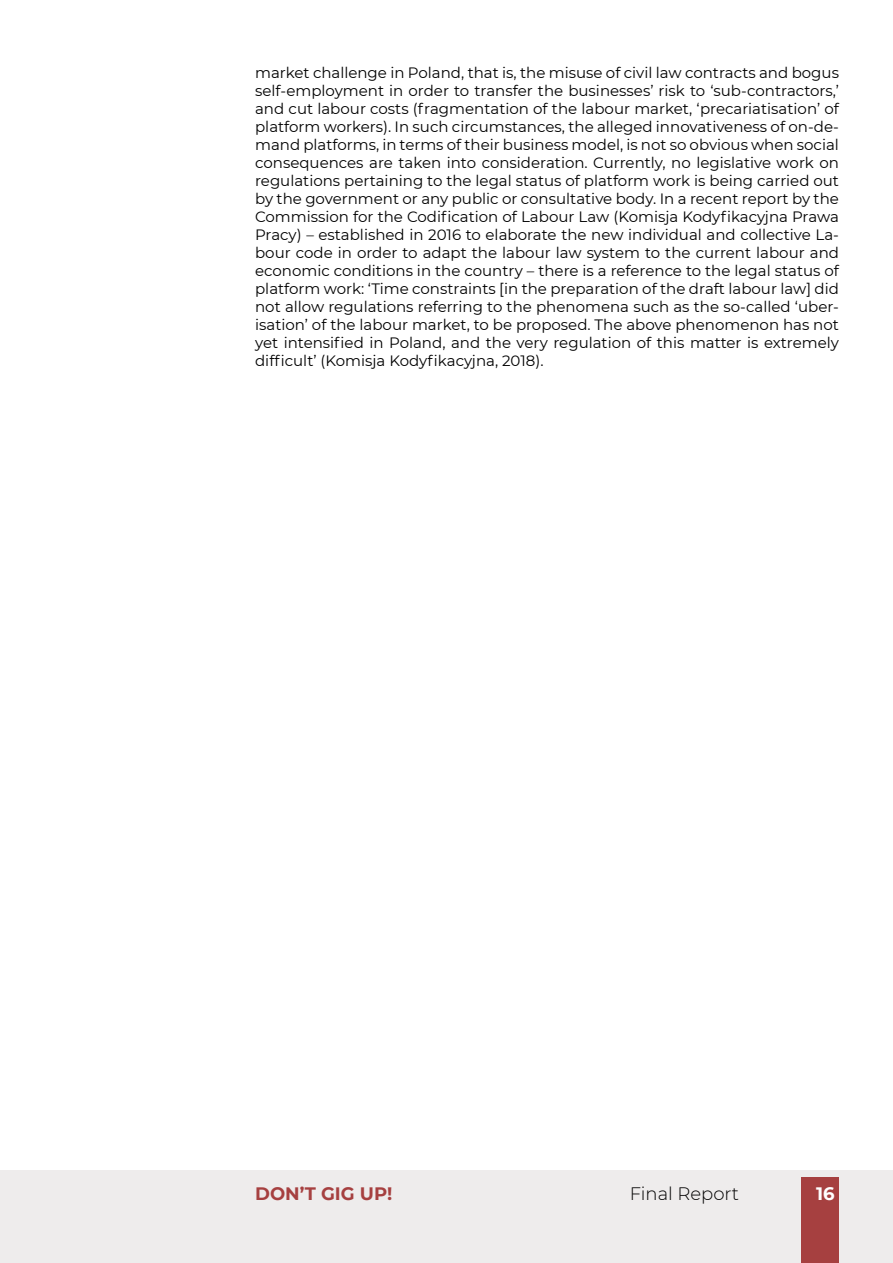
<style>
.page{position:relative;width:893px;height:1263px;background:#fff}
.page>*{position:absolute;margin:0;border:0;box-sizing:border-box;transform-origin:0 0}
.t1{font:700 18px "Montserrat";color:#a64040}
.t2{font:300 18px "Montserrat";color:#000}
.t3{font:700 18px "Montserrat";color:#fff}
.t4{font:15px/18px "Montserrat";color:#000;text-align:justify}
</style>
<div class="page">
<div style="left:0;top:1170px;width:893px;height:93px;background:#eeecec"></div>
<div style="left:801px;top:1177px;width:38px;height:86px;background:#a64040"></div>
<p class="t4" style="left:255px;top:63px;width:585px">market challenge in Poland, that is, the misuse of civil law contracts and bogus self-employment in order to transfer the businesses’ risk to ‘sub-contractors,’ and cut labour costs (fragmentation of the labour market, ‘precariatisation’ of platform workers). In such circumstances, the alleged innovativeness of on-de&shy;mand platforms, in terms of their business model, is not so obvious when social consequences are taken into consideration. Currently, no legislative work on regulations pertaining to the legal status of platform work is being carried out by the government or any public or consultative body. In a recent report by the Commission for the Codification of Labour Law (Komisja Kodyfikacyjna Prawa Pracy) – established in 2016 to elaborate the new individual and collective La&shy;bour code in order to adapt the labour law system to the current labour and economic conditions in the country – there is a reference to the legal status of platform work: ‘Time constraints [in the preparation of the draft labour law] did not allow regulations referring to the phenomena such as the so-called ‘uber&shy;isation’ of the labour market, to be proposed. The above phenomenon has not yet intensified in Poland, and the very regulation of this matter is extremely difficult’ (Komisja Kodyfikacyjna, 2018).</p>
<p class="t1" style="left:255px;top:1181px;width:139px">DON’T GIG UP!</p>
<p class="t2" style="left:630px;top:1182px;width:111px">Final Report</p>
<p class="t3" style="left:816px;top:1181px;width:20px">16</p>
</div>
